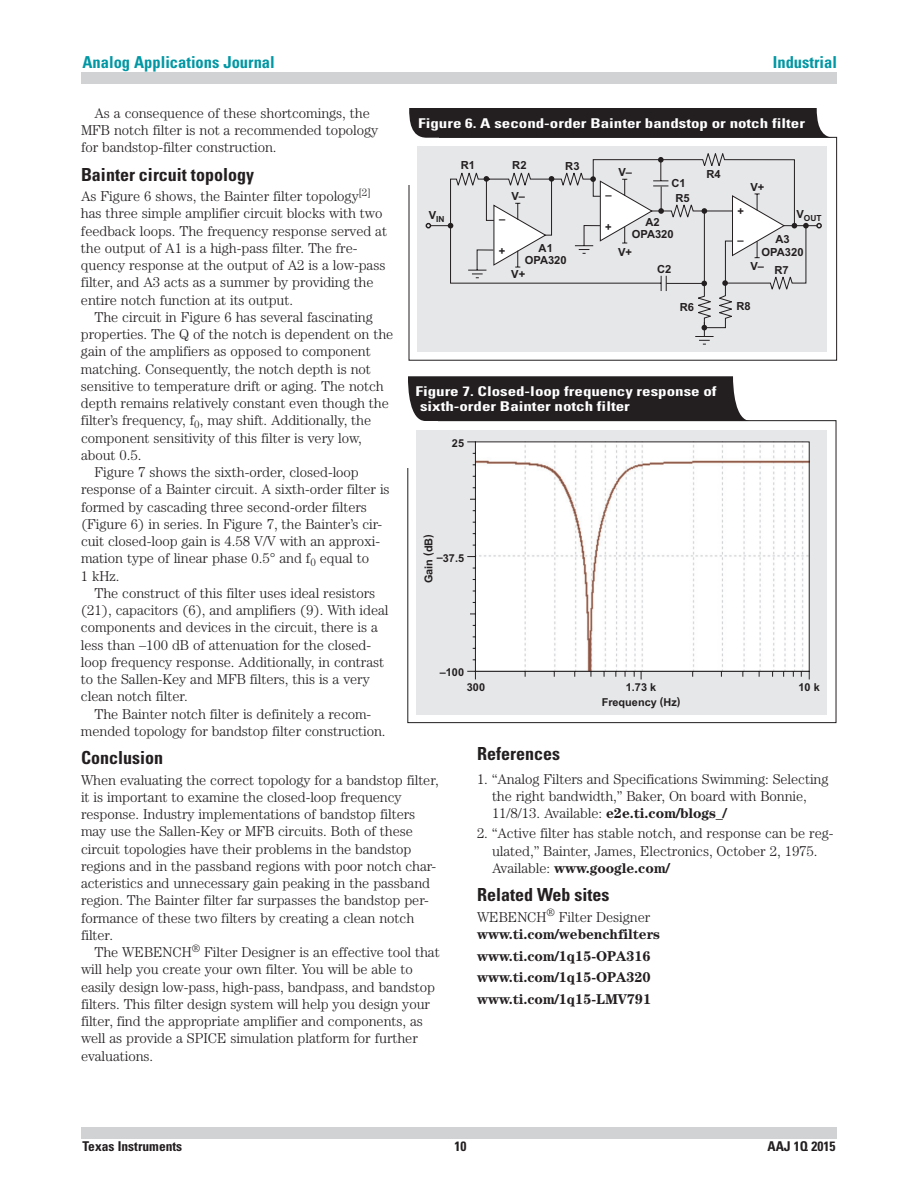
<style>
.page{position:relative;width:918px;height:1188px;background:#fff}
.page>*{position:absolute;margin:0;border:0;box-sizing:border-box;transform-origin:0 0}
.t1{font:700 condensed 18px "Univers";color:#231f20}
.t2{font:700 condensed 16.5px "Univers";color:#0097a4}
.t3{font:300 14.25px/17.2px "Century";letter-spacing:-.005em;color:#231f20}
.t4{font:700 14.25px/21.8px "Century";letter-spacing:-.005em;color:#231f20}
.t5{font:700 condensed 13.5px/15px "Univers";color:#fff;scale:1.26 1}
.t6{font:700 condensed 13.5px "Univers";color:#231f20}
.t7{font:700 11.1px/12.5px "Arial";color:#231f20;text-align:center}
.t8{font:700 10.95px/14.7px "Arial";color:#231f20;text-align:center}
.t9{font:700 8.4px "Arial";color:#231f20}
.s1{font-weight:700}
.s2{font-weight:300}
</style>
<div class="page">
<div style="left:81px;top:1127px;width:756px;height:11px;background:#d1d2d4"></div>
<div style="left:81px;top:73px;width:756px;height:11px;background:#d1d2d4"></div>
<svg style="left:409px;top:108px;width:425px;height:30px;background:#2c2829"></svg>
<div style="left:418px;top:146px;width:409px;height:206px;background:#e6e7e9"></div>
<hr style="left:784px;top:225px;width:33px;height:1px;background:#231f20">
<svg style="left:816px;top:223px;width:6px;height:5px"></svg>
<svg style="left:408px;top:376px;width:343px;height:45px;background:#2f2b2c"></svg>
<div style="left:416px;top:430px;width:411px;height:285px;background:#e6e7e9"></div>
<svg style="left:467px;top:441px;width:343px;height:239px;background:#f6f5f5"></svg>
<svg style="left:426px;top:153px;width:383px;height:177px"></svg>
<p class="t2" style="left:83px;top:52px;width:194px">Analog Applications Journal</p>
<p class="t2" style="left:773px;top:52px;width:66px">Industrial</p>
<p class="t3" style="left:81px;top:104px;width:299px;text-indent:13px">As a consequence of these shortcomings, the<br>MFB notch filter is not a recommended topology for bandstop-filter construction.</p>
<p class="t1" style="left:81px;top:163px;width:174px">Bainter circuit topology</p>
<p class="t3" style="left:81px;top:187px;width:308px">As Figure 6 shows, the Bainter filter topology<sup>[2] </sup>has three simple amplifier circuit blocks with two feedback loops. The frequency response served at the output of A1 is a high-pass filter. The fre&shy;quency response at the output of A2 is a low-pass filter, and A3 acts as a summer by providing the entire notch function at its output.</p>
<p class="t3" style="left:94px;top:308px;width:280px">The circuit in Figure 6 has several fascinating</p>
<p class="t3" style="left:81px;top:325px;width:314px">properties. The Q of the notch is dependent on the</p>
<p class="t3" style="left:81px;top:343px;width:291px">gain of the amplifiers as opposed to component</p>
<p class="t3" style="left:81px;top:360px;width:291px">matching. Consequently, the notch depth is not</p>
<p class="t3" style="left:81px;top:377px;width:304px">sensitive to temperature drift or aging. The notch</p>
<p class="t3" style="left:81px;top:394px;width:309px">depth remains relatively constant even though the</p>
<p class="t3" style="left:81px;top:412px;width:292px">filter’s frequency, f<sub>0</sub>, may shift. Additionally, the</p>
<p class="t3" style="left:81px;top:429px;width:283px">component sensitivity of this filter is very low,</p>
<p class="t3" style="left:81px;top:446px;width:62px">about 0.5.</p>
<p class="t3" style="left:94px;top:463px;width:266px">Figure 7 shows the sixth-order, closed-loop</p>
<p class="t3" style="left:81px;top:481px;width:310px">response of a Bainter circuit. A sixth-order filter is</p>
<p class="t3" style="left:81px;top:498px;width:288px">formed by cascading three second-order filters</p>
<p class="t3" style="left:81px;top:515px;width:303px">(Figure 6) in series. In Figure 7, the Bainter’s cir-</p>
<p class="t3" style="left:81px;top:532px;width:301px">cuit closed-loop gain is 4.58 V/V with an approxi-</p>
<p class="t3" style="left:81px;top:550px;width:290px">mation type of linear phase 0.5° and f<sub>0</sub> equal to</p>
<p class="t3" style="left:81px;top:567px;width:40px">1 kHz.</p>
<p class="t3" style="left:94px;top:584px;width:282px">The construct of this filter uses ideal resistors</p>
<p class="t3" style="left:81px;top:601px;width:309px">(21), capacitors (6), and amplifiers (9). With ideal</p>
<p class="t3" style="left:81px;top:619px;width:298px">components and devices in the circuit, there is a</p>
<p class="t3" style="left:81px;top:636px;width:292px">less than –100 dB of attenuation for the closed-</p>
<p class="t3" style="left:81px;top:653px;width:305px">loop frequency response. Additionally, in contrast</p>
<p class="t3" style="left:81px;top:670px;width:290px">to the Sallen-Key and MFB filters, this is a very</p>
<p class="t3" style="left:81px;top:688px;width:108px">clean notch filter.</p>
<p class="t3" style="left:94px;top:705px;width:278px">The Bainter notch filter is definitely a recom-</p>
<p class="t3" style="left:81px;top:722px;width:306px">mended topology for bandstop filter construction.</p>
<p class="t1" style="left:81px;top:747px;width:84px">Conclusion</p>
<p class="t3" style="left:81px;top:771px;width:359px">When evaluating the correct topology for a bandstop filter, it is important to examine the closed-loop frequency response. Industry implementations of bandstop filters may use the Sallen-Key or MFB circuits. Both of these circuit topologies have their problems in the bandstop regions and in the passband regions with poor notch char&shy;acteristics and unnecessary gain peaking in the passband region. The Bainter filter far surpasses the bandstop per&shy;formance of these two filters by creating a clean notch filter.</p>
<p class="t3" style="left:81px;top:943px;width:360px;text-indent:13px">The WEBENCH<sup>®</sup> Filter Designer is an effective tool that will help you create your own filter. You will be able to easily design low-pass, high-pass, bandpass, and bandstop filters. This filter design system will help you design your filter, find the appropriate amplifier and components, as well as provide a SPICE simulation platform for further evaluations.</p>
<p class="t5" style="left:418px;top:115px;width:308px">Figure 6. A second-order Bainter bandstop or notch filter</p>
<p class="t7" style="left:461px;top:159px;width:16px">R1</p>
<p class="t7" style="left:512px;top:159px;width:16px">R2</p>
<p class="t7" style="left:565px;top:160px;width:16px">R3</p>
<p class="t7" style="left:618px;top:166px;width:15px">V–</p>
<p class="t7" style="left:707px;top:168px;width:16px">R4</p>
<p class="t7" style="left:671px;top:177px;width:16px">C1</p>
<p class="t7" style="left:750px;top:181px;width:15px">V+</p>
<p class="t7" style="left:511px;top:190px;width:15px">V–</p>
<p class="t7" style="left:675px;top:192px;width:16px">R5</p>
<p class="t7" style="left:738px;top:205px;width:8px">+</p>
<p class="t7" style="left:738px;top:234px;width:8px">–</p>
<p class="t9" style="left:796px;top:214px;width:27px"><sup>V</sup>OUT</p>
<p class="t9" style="left:429px;top:215px;width:17px"><sup>V</sup>IN</p>
<p class="t7" style="left:632px;top:216px;width:43px">A2<br>OPA320</p>
<p class="t7" style="left:762px;top:233px;width:43px">A3<br>OPA320</p>
<p class="t7" style="left:525px;top:241px;width:43px">A1<br>OPA320</p>
<p class="t7" style="left:618px;top:246px;width:15px">V+</p>
<p class="t7" style="left:751px;top:260px;width:15px">V–</p>
<p class="t7" style="left:657px;top:263px;width:16px">C2</p>
<p class="t7" style="left:774px;top:263px;width:16px">R7</p>
<p class="t7" style="left:511px;top:268px;width:15px">V+</p>
<p class="t7" style="left:680px;top:301px;width:16px">R6</p>
<p class="t7" style="left:736px;top:300px;width:16px">R8</p>
<p class="t5" style="left:420px;top:383px;width:237px;text-indent:-4px">Figure 7. Closed-loop frequency response of sixth-order Bainter notch filter</p>
<p class="t8" style="left:452px;top:436px;width:14px">25</p>
<p class="t8" style="left:421px;top:583px;width:51px;rotate:-90deg">Gain (dB)</p>
<p class="t8" style="left:437px;top:550px;width:29px">–37.5</p>
<p class="t8" style="left:440px;top:665px;width:26px">–100</p>
<p class="t8" style="left:467px;top:680px;width:20px">300</p>
<p class="t8" style="left:602px;top:680px;width:80px">1.73 k<br>Frequency (Hz)</p>
<p class="t8" style="left:799px;top:680px;width:23px">10 k</p>
<p class="t1" style="left:477px;top:743px;width:84px">References</p>
<p class="t3" style="left:492px;top:770px;width:338px;text-indent:-15px">1. “Analog Filters and Specifications Swimming: Selecting the right bandwidth,” Baker, On board with Bonnie,<br>11/8/13. Available: <span class="s1">e2e.ti.com/blogs_/</span></p>
<p class="t3" style="left:492px;top:825px;width:343px;text-indent:-15px">2. “Active filter has stable notch, and response can be reg&shy;ulated,” Bainter, James, Electronics, October 2, 1975.<br>Available: <span class="s1">www.google.com/</span></p>
<p class="t1" style="left:477px;top:884px;width:134px">Related Web sites</p>
<p class="t4" style="left:477px;top:908px;width:185px;line-height:17.2px"><span class="s2">WEBENCH</span><sup>®</sup> <span class="s2">Filter Designer </span>www.ti.com/webenchfilters</p>
<p class="t4" style="left:477px;top:945px;width:176px;text-align:justify">www.ti.com/1q15-OPA316 www.ti.com/1q15-OPA320 www.ti.com/1q15-LMV791</p>
<p class="t6" style="left:82px;top:1138px;width:101px">Texas Instruments</p>
<p class="t6" style="left:455px;top:1138px;width:13px">10</p>
<p class="t6" style="left:767px;top:1138px;width:70px">AAJ 1Q 2015</p>
</div>
